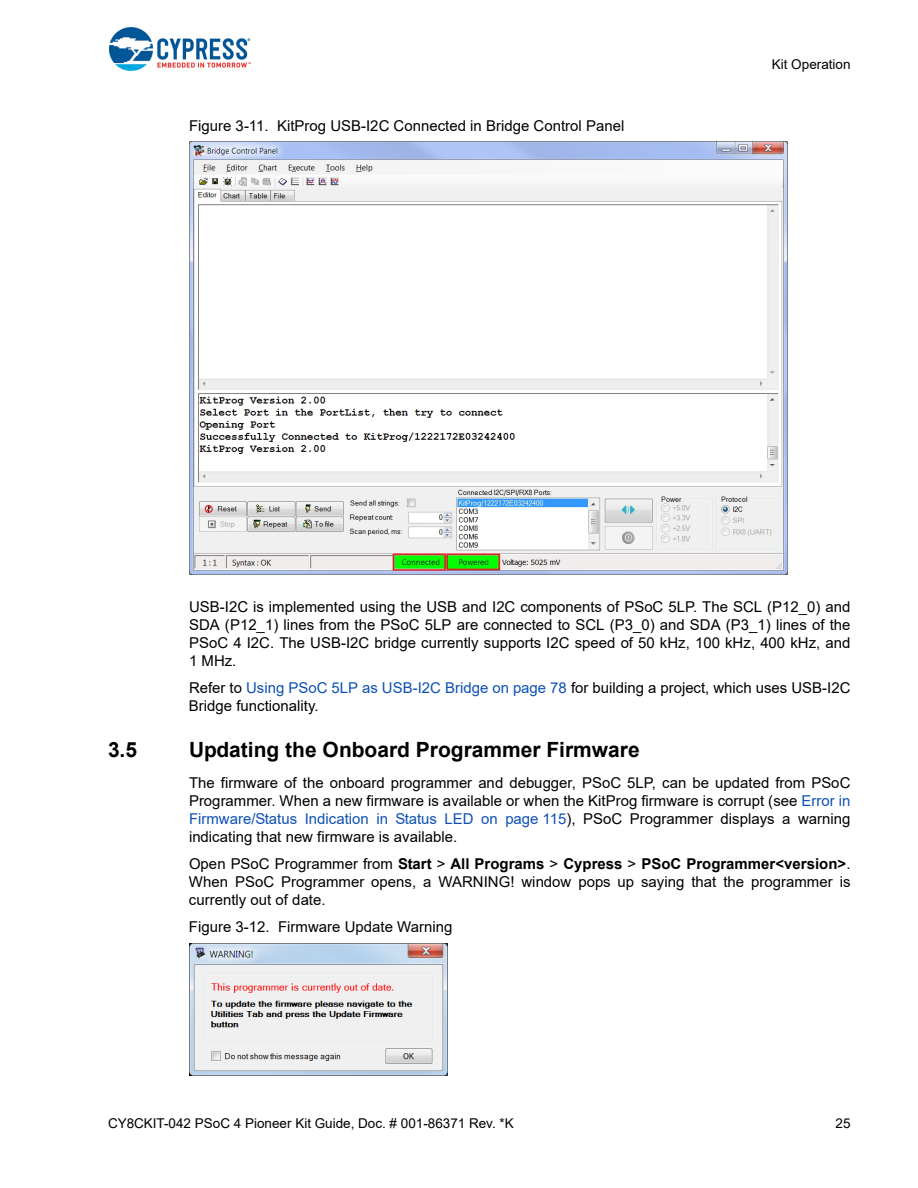
<style>
.page{position:relative;width:918px;height:1188px;background:#fff}
.page>*{position:absolute;margin:0;border:0;box-sizing:border-box;transform-origin:0 0}
.t1{font:700 21px "Arial";color:#000}
.t2{font:15px/18px "Arial";color:#000;text-align:justify}
.t3{font:13.5px "Arial";color:#000}
.s1{color:#0e50b4}
.s2{font-weight:700}
</style>
<div class="page">
<img style="left:110px;top:27px;width:140px;height:44px">
<img style="left:190px;top:141px;width:597px;height:433px">
<img style="left:189px;top:943px;width:259px;height:133px">
<p class="t2" style="left:189px;top:117px;width:437px">Figure 3-11. KitProg USB-I2C Connected in Bridge Control Panel</p>
<p class="t3" style="left:772px;top:57px;width:80px">Kit Operation</p>
<p class="t2" style="left:189px;top:598px;width:663px">USB-I2C is implemented using the USB and I2C components of PSoC 5LP. The SCL (P12_0) and SDA (P12_1) lines from the PSoC 5LP are connected to SCL (P3_0) and SDA (P3_1) lines of the PSoC 4 I2C. The USB-I2C bridge currently supports I2C speed of 50 kHz, 100 kHz, 400 kHz, and 1 MHz.</p>
<p class="t2" style="left:189px;top:679px;width:663px">Refer to <span class="s1">Using PSoC 5LP as USB-I2C Bridge on page 78</span> for building a project, which uses USB-I2C<br>Bridge functionality.</p>
<h1 class="t1" style="left:108px;top:738px;width:31px">3.5</h1>
<h1 class="t1" style="left:189px;top:738px;width:452px">Updating the Onboard Programmer Firmware</h1>
<p class="t2" style="left:189px;top:773px;width:663px">The firmware of the onboard programmer and debugger, PSoC 5LP, can be updated from PSoC Programmer. When a new firmware is available or when the KitProg firmware is corrupt (see <span class="s1">Error in Firmware/Status Indication in Status LED on page 115</span>), PSoC Programmer displays a warning indicating that new firmware is available.</p>
<p class="t2" style="left:189px;top:854px;width:663px">Open PSoC Programmer from <span class="s2">Start</span> &gt; <span class="s2">All Programs</span> &gt; <span class="s2">Cypress</span> &gt; <span class="s2">PSoC Programmer&lt;version&gt;</span>.<br>When PSoC Programmer opens, a WARNING! window pops up saying that the programmer is currently out of date.</p>
<p class="t2" style="left:189px;top:917px;width:265px">Figure 3-12. Firmware Update Warning</p>
<p class="t3" style="left:108px;top:1116px;width:407px">CY8CKIT-042 PSoC 4 Pioneer Kit Guide, Doc. # 001-86371 Rev. *K</p>
<p class="t3" style="left:835px;top:1116px;width:17px">25</p>
</div>
